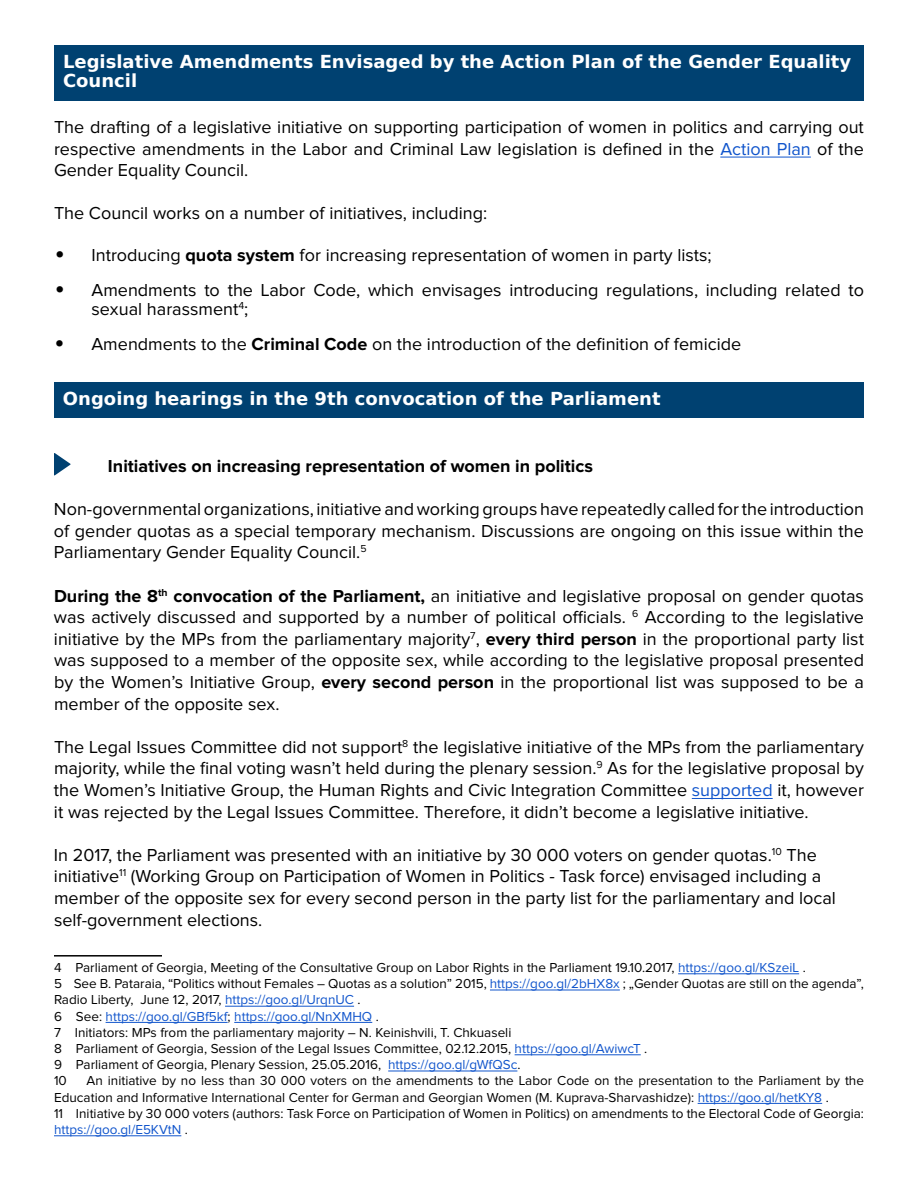
<style>
.page{position:relative;width:918px;height:1188px;background:#fff}
.page>*{position:absolute;margin:0;border:0;box-sizing:border-box;transform-origin:0 0}
.t1{font:18px/21.6px "Proxima Nova";color:#000;text-align:justify}
.t2{font:700 18px/19.8px "BPG DejaVu Sans";color:#fff}
.t3{font:700 18px "Proxima Nova";color:#000}
.t4{font:13.5px/16.2px "Proxima Nova";color:#000}
.s1{color:#15c}
.s2{font-family:"BPG DejaVu Sans";font-weight:700}
.s3{font-weight:700}
</style>
<div class="page">
<div style="left:54px;top:45px;width:810px;height:56px;background:#004171"></div>
<hr style="left:720px;top:157px;width:91px;height:1px;background:#15c">
<div style="left:54px;top:382px;width:810px;height:36px;background:#004171"></div>
<hr style="left:692px;top:798px;width:81px;height:1px;background:#15c">
<hr style="left:54px;top:955px;width:108px;height:2px;background:#000">
<hr style="left:678px;top:974px;width:121px;height:1px;background:#15c">
<hr style="left:490px;top:990px;width:130px;height:1px;background:#15c">
<hr style="left:225px;top:1006px;width:129px;height:1px;background:#15c">
<hr style="left:106px;top:1022px;width:122px;height:1px;background:#15c">
<hr style="left:234px;top:1022px;width:138px;height:1px;background:#15c">
<hr style="left:515px;top:1055px;width:126px;height:1px;background:#15c">
<hr style="left:388px;top:1071px;width:129px;height:1px;background:#15c">
<hr style="left:698px;top:1103px;width:124px;height:1px;background:#15c">
<hr style="left:54px;top:1136px;width:127px;height:1px;background:#15c">
<svg style="left:54px;top:453px;width:17px;height:22px"></svg>
<p class="t2" style="left:63px;top:52px;width:790px">Legislative Amendments Envisaged by the Action Plan of the Gender Equality<br>Council</p>
<p class="t1" style="left:54px;top:117px;width:812px">The drafting of a legislative initiative on supporting participation of women in politics and carrying out respective amendments in the Labor and Criminal Law legislation is defined in the <span class="s1">Action Plan</span> of the Gender Equality Council.</p>
<p class="t1" style="left:54px;top:203px;width:435px">The Council works on a number of initiatives, including:</p>
<p class="t1" style="left:54px;top:245px;width:659px"><span class="s2">•</span> Introducing <span class="s3">quota system</span> for increasing representation of women in party lists;</p>
<p class="t1" style="left:91px;top:281px;width:774px;line-height:19.8px;text-indent:-37px"><span class="s2">•</span> Amendments to the Labor Code, which envisages introducing regulations, including related to sexual harassment<sup>4</sup>;</p>
<p class="t1" style="left:54px;top:334px;width:689px"><span class="s2">•</span> Amendments to the <span class="s3">Criminal Code</span> on the introduction of the definition of femicide</p>
<p class="t2" style="left:63px;top:389px;width:599px">Ongoing hearings in the 9th convocation of the Parliament</p>
<p class="t3" style="left:108px;top:458px;width:487px">Initiatives on increasing representation of women in politics</p>
<p class="t1" style="left:54px;top:499px;width:812px">Non-governmental organizations, initiative and working groups have repeatedly called for the introduction of gender quotas as a special temporary mechanism. Discussions are ongoing on this issue within the Parliamentary Gender Equality Council.<sup>5</sup></p>
<p class="t1" style="left:54px;top:586px;width:812px"><span class="s3">During the 8</span><sup>th</sup> <span class="s3">convocation of the Parliament,</span> an initiative and legislative proposal on gender quotas was actively discussed and supported by a number of political officials. <sup>6</sup> According to the legislative initiative by the MPs from the parliamentary majority<sup>7</sup>, <span class="s3">every third person</span> in the proportional party list was supposed to a member of the opposite sex, while according to the legislative proposal presented by the Women’s Initiative Group, <span class="s3">every second person</span> in the proportional list was supposed to be a member of the opposite sex.</p>
<p class="t1" style="left:54px;top:737px;width:812px">The Legal Issues Committee did not support<sup>8</sup> the legislative initiative of the MPs from the parliamentary majority, while the final voting wasn’t held during the plenary session.<sup>9</sup> As for the legislative proposal by the Women’s Initiative Group, the Human Rights and Civic Integration Committee <span class="s1">supported</span> it, however it was rejected by the Legal Issues Committee. Therefore, it didn’t become a legislative initiative.</p>
<p class="t1" style="left:54px;top:845px;width:783px;text-align:left">In 2017, the Parliament was presented with an initiative by 30 000 voters on gender quotas.<sup>10</sup> The initiative<sup>11</sup> (Working Group on Participation of Women in Politics - Task force) envisaged including a member of the opposite sex for every second person in the party list for the parliamentary and local self-government elections.</p>
<p class="t4" style="left:54px;top:960px;width:811px">4 Parliament of Georgia, Meeting of the Consultative Group on Labor Rights in the Parliament 19.10.2017, <span class="s1">https://goo.gl/KSzeiL</span> .<br>5 See B. Pataraia, “Politics without Females – Quotas as a solution” 2015, <span class="s1">https://goo.gl/2bHX8x</span> ; „Gender Quotas are still on the agenda”, Radio Liberty, June 12, 2017, <span class="s1">https://goo.gl/UrqnUC</span> .<br>6 See: <span class="s1">https://goo.gl/GBf5kf</span>; <span class="s1">https://goo.gl/NnXMHQ</span> .<br>7 Initiators: MPs from the parliamentary majority – N. Keinishvili, T. Chkuaseli<br>8 Parliament of Georgia, Session of the Legal Issues Committee, 02.12.2015, <span class="s1">https://goo.gl/AwiwcT</span> .<br>9 Parliament of Georgia, Plenary Session, 25.05.2016, <span class="s1">https://goo.gl/gWfQSc</span>.<br>10</p>
<p class="t4" style="left:54px;top:1073px;width:812px;text-indent:33px">An initiative by no less than 30 000 voters on the amendments to the Labor Code on the presentation to the Parliament by the Education and Informative International Center for German and Georgian Women (M. Kuprava-Sharvashidze): <span class="s1">https://goo.gl/hetKY8</span> .<br>11 Initiative by 30 000 voters (authors: Task Force on Participation of Women in Politics) on amendments to the Electoral Code of Georgia: <span class="s1">https://goo.gl/E5KVtN</span> .</p>
</div>
